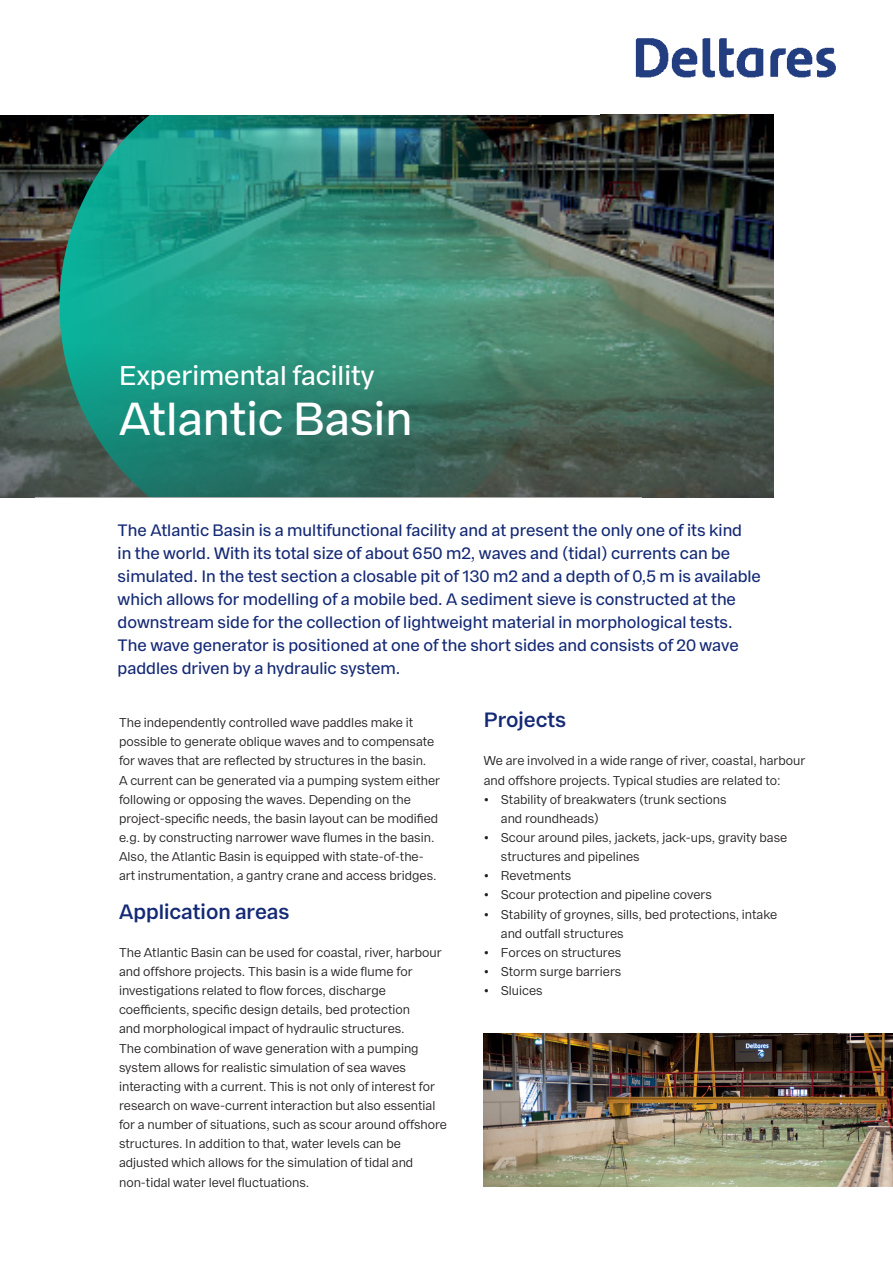
<style>
.page{position:relative;width:893px;height:1263px;background:#fff}
.page>*{position:absolute;margin:0;border:0;box-sizing:border-box;transform-origin:0 0}
.t1{font:500 46.2px "Franca";color:#fff}
.t2{font:500 27px "Franca";color:#fff}
.t3{font:600 20.7px "Franca";color:#142975}
.t4{font:500 16.5px/23.1px "Franca";color:#142975}
.t5{font:12.75px/19.2px "Franca";color:#231f20}
</style>
<div class="page">
<img style="left:0;top:115px;width:774px;height:227px">
<img style="left:60px;top:58px;width:495px;height:496px;border-radius:50%">
<div style="left:35px;top:497px;width:606px;height:88px;background:#fff"></div>
<div style="left:0;top:19px;width:600px;height:96px;background:#fff"></div>
<svg style="left:0;top:342px;width:774px;height:155px;background:#3a6f60"></svg>
<img style="left:635px;top:38px;width:201px;height:40px">
<img style="left:484px;top:1033px;width:409px;height:153px">
<h2 class="t2" style="left:119px;top:359px;width:257px">Experimental facility</h2>
<h1 class="t1" style="left:119px;top:391px;width:295px">Atlantic Basin</h1>
<p class="t4" style="left:118px;top:519px;width:645px">The Atlantic Basin is a multifunctional facility and at present the only one of its kind<br>in the world. With its total size of about 650 m2, waves and (tidal) currents can be simulated. In the test section a closable pit of 130 m2 and a depth of 0,5 m is available which allows for modelling of a mobile bed. A sediment sieve is constructed at the downstream side for the collection of lightweight material in morphological tests.<br>The wave generator is positioned at one of the short sides and consists of 20 wave paddles driven by a hydraulic system.</p>
<p class="t5" style="left:119px;top:713px;width:323px">The independently controlled wave paddles make it possible to generate oblique waves and to compensate for waves that are reflected by structures in the basin.<br>A current can be generated via a pumping system either following or opposing the waves. Depending on the project-specific needs, the basin layout can be modified e.g. by constructing narrower wave flumes in the basin.<br>Also, the Atlantic Basin is equipped with state-of-the&shy;art instrumentation, a gantry crane and access bridges.</p>
<h3 class="t3" style="left:119px;top:898px;width:172px">Application areas</h3>
<p class="t5" style="left:119px;top:943px;width:330px">The Atlantic Basin can be used for coastal, river, harbour and offshore projects. This basin is a wide flume for investigations related to flow forces, discharge coefficients, specific design details, bed protection<br>and morphological impact of hydraulic structures.<br>The combination of wave generation with a pumping system allows for realistic simulation of sea waves interacting with a current. This is not only of interest for research on wave-current interaction but also essential for a number of situations, such as scour around offshore structures. In addition to that, water levels can be adjusted which allows for the simulation of tidal and non-tidal water level fluctuations.</p>
<h3 class="t3" style="left:484px;top:707px;width:84px">Projects</h3>
<p class="t5" style="left:484px;top:751px;width:323px">We are involved in a wide range of river, coastal, harbour and offshore projects. Typical studies are related to:</p>
<p class="t5" style="left:501px;top:790px;width:227px;text-indent:-17px">• Stability of breakwaters (trunk sections and roundheads)</p>
<p class="t5" style="left:501px;top:828px;width:288px;text-indent:-17px">• Scour around piles, jackets, jack-ups, gravity base structures and pipelines</p>
<p class="t5" style="left:484px;top:866px;width:89px">• Revetments</p>
<p class="t5" style="left:484px;top:885px;width:230px">• Scour protection and pipeline covers</p>
<p class="t5" style="left:501px;top:904px;width:278px;text-indent:-17px">• Stability of groynes, sills, bed protections, intake and outfall structures</p>
<p class="t5" style="left:484px;top:943px;width:139px">• Forces on structures</p>
<p class="t5" style="left:484px;top:962px;width:139px">• Storm surge barriers</p>
<p class="t5" style="left:484px;top:981px;width:60px">• Sluices</p>
</div>
